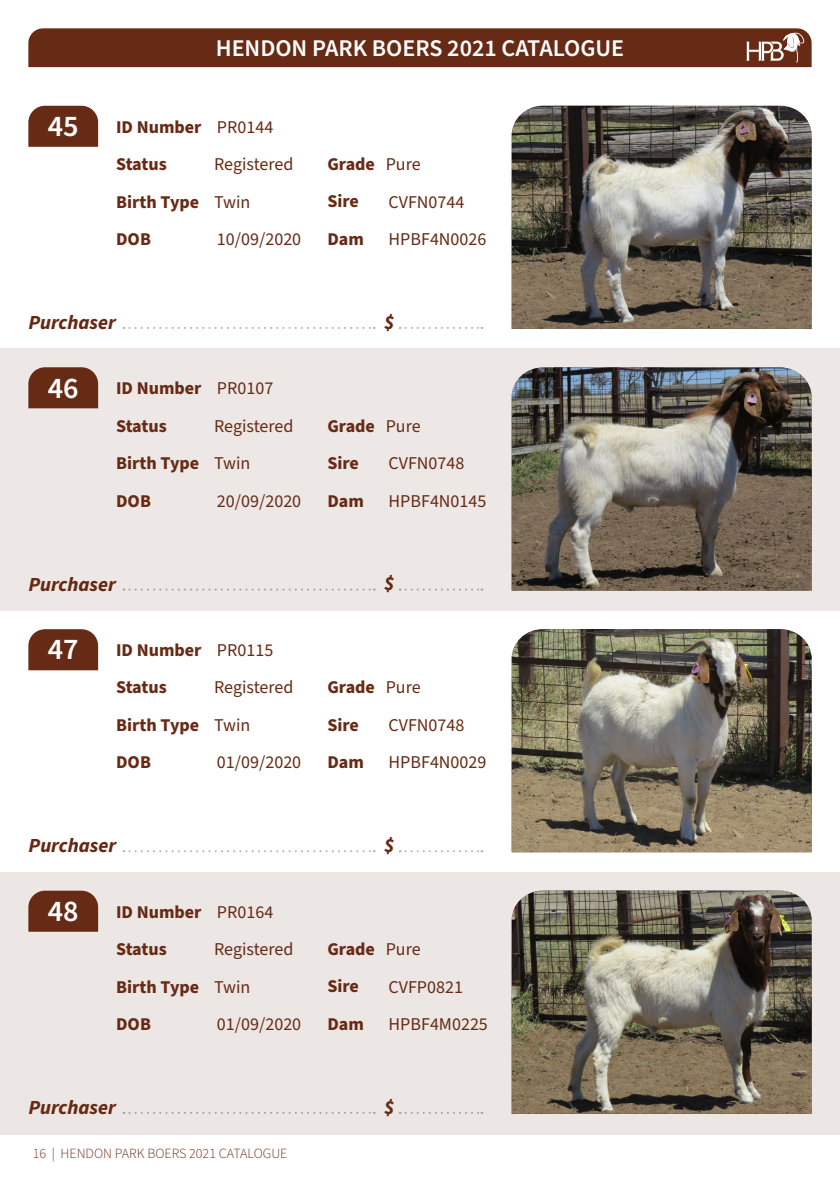
<style>
.page{position:relative;width:840px;height:1191px;background:#fff}
.page>*{position:absolute;margin:0;border:0;box-sizing:border-box;transform-origin:0 0}
.t1{font:600 30px "Source Sans Pro";color:#fff}
.t2{font:600 24px "Source Sans Pro";color:#fff}
.t3{font:italic 700 20px "Source Sans Pro";color:#672813}
.t4{font:italic 700 20px "Source Sans Pro";color:#672a14}
.t5{font:700 18px/37.4px "Source Sans Pro";color:#672a14}
.t6{font:18px "Source Sans Pro";color:#672a14}
.t7{font:300 14px "Source Sans Pro";color:#672a14}
.s1{font-weight:400}
</style>
<div class="page">
<div style="left:0;top:348px;width:839px;height:262px;background:#ede8e6"></div>
<div style="left:0;top:872px;width:839px;height:262px;background:#ece7e4"></div>
<div style="left:28px;top:28px;width:783px;height:39px;background:#672a14"></div>
<svg style="left:28px;top:106px;width:70px;height:41px;background:#6e341f"></svg>
<img style="left:511px;top:106px;width:300px;height:223px">
<svg style="left:123px;top:327px;width:251px;height:2px"></svg>
<svg style="left:399px;top:327px;width:83px;height:2px"></svg>
<svg style="left:28px;top:367px;width:70px;height:41px;background:#6e341f"></svg>
<img style="left:511px;top:367px;width:300px;height:223px">
<svg style="left:123px;top:588px;width:251px;height:2px"></svg>
<svg style="left:399px;top:588px;width:83px;height:2px"></svg>
<svg style="left:28px;top:629px;width:70px;height:41px;background:#6e3520"></svg>
<img style="left:511px;top:629px;width:300px;height:223px">
<svg style="left:123px;top:850px;width:251px;height:2px"></svg>
<svg style="left:399px;top:850px;width:83px;height:2px"></svg>
<svg style="left:28px;top:890px;width:70px;height:41px;background:#6f3521"></svg>
<img style="left:511px;top:890px;width:300px;height:223px">
<svg style="left:123px;top:1112px;width:251px;height:1px"></svg>
<svg style="left:399px;top:1112px;width:83px;height:1px"></svg>
<h1 class="t1" style="left:48px;top:106px;width:32px">45</h1>
<h2 class="t2" style="left:215px;top:32px;width:410px">HENDON PARK BOERS 2021 CATALOGUE</h2>
<p class="t5" style="left:116px;top:109px;width:87px">ID Number<br>Status</p>
<p class="t6" style="left:217px;top:115px;width:58px">PR0144</p>
<p class="t6" style="left:214px;top:152px;width:81px">Registered</p>
<p class="t5" style="left:327px;top:146px;width:95px">Grade <span class="s1">Pure</span></p>
<p class="t5" style="left:116px;top:183px;width:136px">Birth Type <span class="s1">Twin</span></p>
<p class="t5" style="left:327px;top:183px;width:38px">Sire<br>Dam</p>
<p class="t6" style="left:217px;top:227px;width:86px">10/09/2020</p>
<p class="t5" style="left:116px;top:221px;width:36px">DOB</p>
<p class="t6" style="left:388px;top:190px;width:77px">CVFN0744</p>
<p class="t6" style="left:388px;top:227px;width:99px">HPBF4N0026</p>
<p class="t3" style="left:28px;top:309px;width:89px">Purchaser</p>
<p class="t3" style="left:384px;top:308px;width:12px">$</p>
<h1 class="t1" style="left:48px;top:368px;width:32px">46</h1>
<p class="t5" style="left:116px;top:370px;width:87px">ID Number<br>Status</p>
<p class="t6" style="left:217px;top:376px;width:58px">PR0107</p>
<p class="t6" style="left:214px;top:414px;width:81px">Registered</p>
<p class="t5" style="left:327px;top:407px;width:95px">Grade <span class="s1">Pure</span></p>
<p class="t5" style="left:116px;top:445px;width:136px">Birth Type <span class="s1">Twin</span></p>
<p class="t5" style="left:327px;top:445px;width:38px">Sire<br>Dam</p>
<p class="t6" style="left:388px;top:451px;width:77px">CVFN0748</p>
<p class="t6" style="left:217px;top:488px;width:86px">20/09/2020</p>
<p class="t6" style="left:388px;top:488px;width:99px">HPBF4N0145</p>
<p class="t5" style="left:116px;top:482px;width:36px">DOB</p>
<p class="t3" style="left:28px;top:570px;width:89px">Purchaser</p>
<p class="t3" style="left:384px;top:570px;width:12px">$</p>
<h1 class="t1" style="left:48px;top:629px;width:32px">47</h1>
<p class="t5" style="left:116px;top:632px;width:87px">ID Number<br>Status</p>
<p class="t6" style="left:217px;top:638px;width:58px">PR0115</p>
<p class="t6" style="left:214px;top:675px;width:81px">Registered</p>
<p class="t5" style="left:327px;top:669px;width:95px">Grade <span class="s1">Pure</span></p>
<p class="t5" style="left:116px;top:706px;width:136px">Birth Type <span class="s1">Twin</span></p>
<p class="t5" style="left:327px;top:706px;width:38px">Sire<br>Dam</p>
<p class="t6" style="left:388px;top:713px;width:77px">CVFN0748</p>
<p class="t6" style="left:217px;top:750px;width:86px">01/09/2020</p>
<p class="t6" style="left:388px;top:750px;width:99px">HPBF4N0029</p>
<p class="t5" style="left:116px;top:744px;width:36px">DOB</p>
<p class="t3" style="left:29px;top:832px;width:89px">Purchaser</p>
<p class="t3" style="left:384px;top:831px;width:12px">$</p>
<h1 class="t1" style="left:48px;top:891px;width:32px">48</h1>
<p class="t6" style="left:217px;top:899px;width:58px">PR0164</p>
<p class="t5" style="left:116px;top:893px;width:87px">ID Number<br>Status</p>
<p class="t6" style="left:214px;top:937px;width:81px">Registered</p>
<p class="t5" style="left:327px;top:930px;width:95px">Grade <span class="s1">Pure</span></p>
<p class="t5" style="left:116px;top:968px;width:136px">Birth Type <span class="s1">Twin</span></p>
<p class="t5" style="left:327px;top:968px;width:38px">Sire<br>Dam</p>
<p class="t6" style="left:388px;top:974px;width:76px">CVFP0821</p>
<p class="t6" style="left:217px;top:1012px;width:86px">01/09/2020</p>
<p class="t6" style="left:388px;top:1012px;width:101px">HPBF4M0225</p>
<p class="t5" style="left:116px;top:1005px;width:36px">DOB</p>
<p class="t4" style="left:28px;top:1093px;width:89px">Purchaser</p>
<p class="t4" style="left:384px;top:1093px;width:12px">$</p>
<p class="t7" style="left:33px;top:1143px;width:256px">16 | HENDON PARK BOERS 2021 CATALOGUE</p>
</div>
